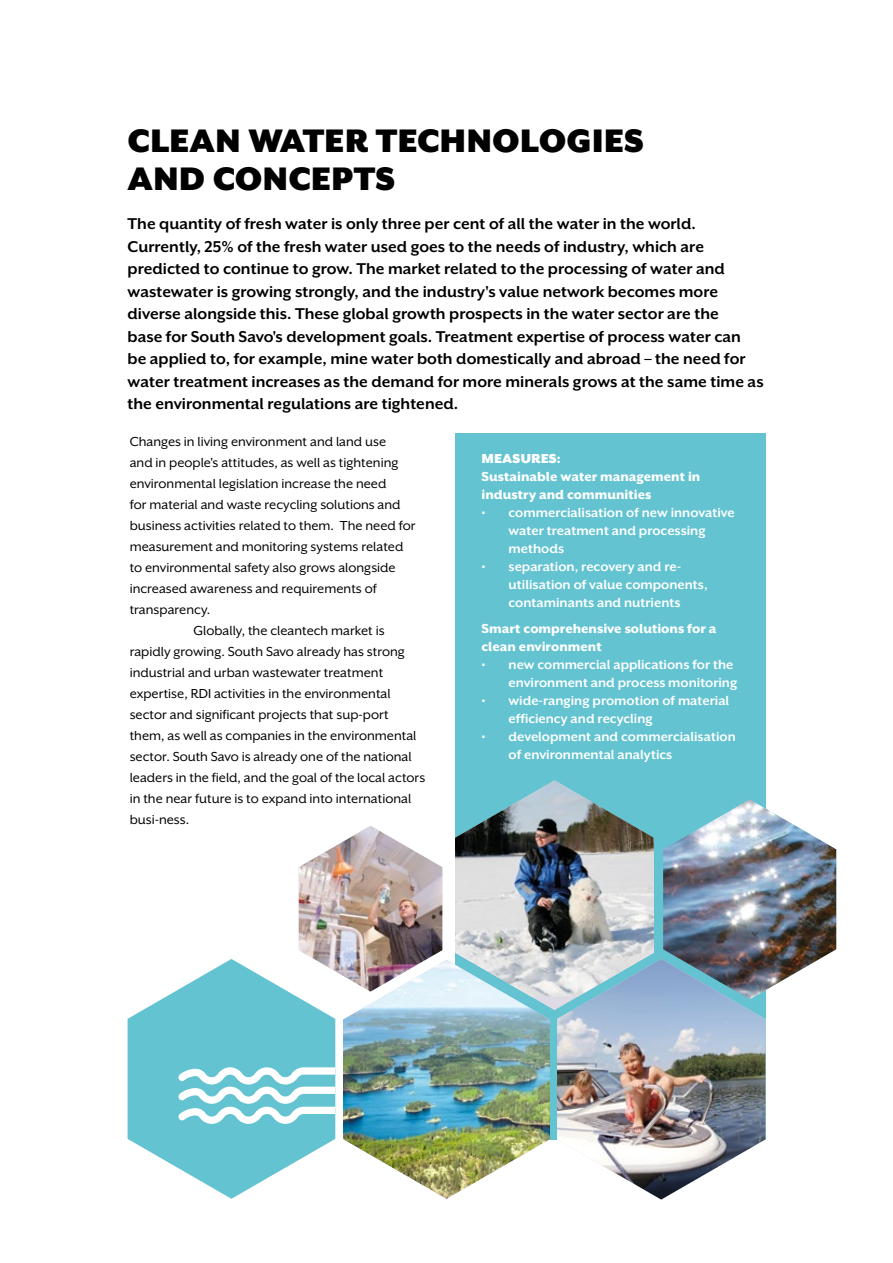
<style>
.page{position:relative;width:893px;height:1263px;background:#fff}
.page>*{position:absolute;margin:0;border:0;box-sizing:border-box;transform-origin:0 0}
.t1{font:900 37.5px/37.5px "Mr Eaves XL San OT";color:#000}
.t2{font:700 18px/22.5px "Mr Eaves XL San OT";color:#000}
.t3{font:15px "Mr Eaves XL San OT";color:#000}
.t4{font:700 15px/18px "Mr Eaves XL San OT";color:#fff}
.t5{font:800 15px/18px "Mr Eaves XL San OT";color:#fff}
.t6{font:900 15px "Mr Eaves XL San OT";color:#fff}
</style>
<div class="page">
<svg style="left:128px;top:959px;width:207px;height:240px;fill:#63c3d1"></svg>
<svg style="left:178px;top:1067px;width:157px;height:57px"></svg>
<div style="left:455px;top:434px;width:310px;height:706px;background:#63c3d1"></div>
<img style="left:663px;top:799px;width:173px;height:200px">
<img style="left:299px;top:826px;width:143px;height:165px">
<img style="left:455px;top:780px;width:199px;height:216px">
<img style="left:343px;top:961px;width:207px;height:238px">
<img style="left:557px;top:959px;width:208px;height:240px">
<h1 class="t1" style="left:128px;top:122px;width:518px">CLEAN WATER TECHNOLOGIES<br>AND CONCEPTS</h1>
<p class="t2" style="left:128px;top:212px;width:638px">The quantity of fresh water is only three per cent of all the water in the world.<br>Currently, 25% of the fresh water used goes to the needs of industry, which are predicted to continue to grow. The market related to the processing of water and wastewater is growing strongly, and the industry's value network becomes more diverse alongside this. These global growth prospects in the water sector are the<br>base for South Savo's development goals. Treatment expertise of process water can be applied to, for example, mine water both domestically and abroad – the need for water treatment increases as the demand for more minerals grows at the same time as the environmental regulations are tightened.</p>
<p class="t3" style="left:130px;top:434px;width:258px">Changes in living environment and land use</p>
<p class="t3" style="left:130px;top:455px;width:270px">and in people's attitudes, as well as tightening</p>
<p class="t3" style="left:130px;top:476px;width:258px">environmental legislation increase the need</p>
<p class="t3" style="left:130px;top:497px;width:272px">for material and waste recycling solutions and</p>
<p class="t3" style="left:130px;top:518px;width:287px">business activities related to them. The need for</p>
<p class="t3" style="left:130px;top:539px;width:275px">measurement and monitoring systems related</p>
<p class="t3" style="left:130px;top:560px;width:268px">to environmental safety also grows alongside</p>
<p class="t3" style="left:130px;top:581px;width:249px">increased awareness and requirements of</p>
<p class="t3" style="left:130px;top:602px;width:82px">transparency.</p>
<p class="t3" style="left:193px;top:623px;width:193px">Globally, the cleantech market is</p>
<p class="t3" style="left:130px;top:644px;width:277px">rapidly growing. South Savo already has strong</p>
<p class="t3" style="left:130px;top:665px;width:255px">industrial and urban wastewater treatment</p>
<p class="t3" style="left:130px;top:686px;width:263px">expertise, RDI activities in the environmental</p>
<p class="t3" style="left:130px;top:707px;width:260px">sector and significant projects that sup-port</p>
<p class="t3" style="left:130px;top:728px;width:288px">them, as well as companies in the environmental</p>
<p class="t3" style="left:130px;top:749px;width:283px">sector. South Savo is already one of the national</p>
<p class="t3" style="left:130px;top:770px;width:297px">leaders in the field, and the goal of the local actors</p>
<p class="t3" style="left:130px;top:791px;width:283px">in the near future is to expand into international</p>
<p class="t3" style="left:130px;top:812px;width:61px">busi-ness.</p>
<p class="t6" style="left:482px;top:451px;width:81px">MEASURES:</p>
<p class="t5" style="left:482px;top:467px;width:220px">Sustainable water management in industry and communities</p>
<p class="t4" style="left:509px;top:503px;width:228px;text-indent:-27px">• commercialisation of new innovative water treatment and processing methods</p>
<p class="t4" style="left:509px;top:557px;width:201px;text-indent:-27px">• separation, recovery and re&shy;utilisation of value components, contaminants and nutrients</p>
<p class="t5" style="left:482px;top:620px;width:237px">Smart comprehensive solutions for a clean environment</p>
<p class="t4" style="left:482px;top:656px;width:257px;text-align:right">• new commercial applications for the environment and process monitoring</p>
<p class="t4" style="left:509px;top:692px;width:222px;text-indent:-27px">• wide-ranging promotion of material efficiency and recycling</p>
<p class="t4" style="left:509px;top:728px;width:229px;text-indent:-27px">• development and commercialisation of environmental analytics</p>
</div>
